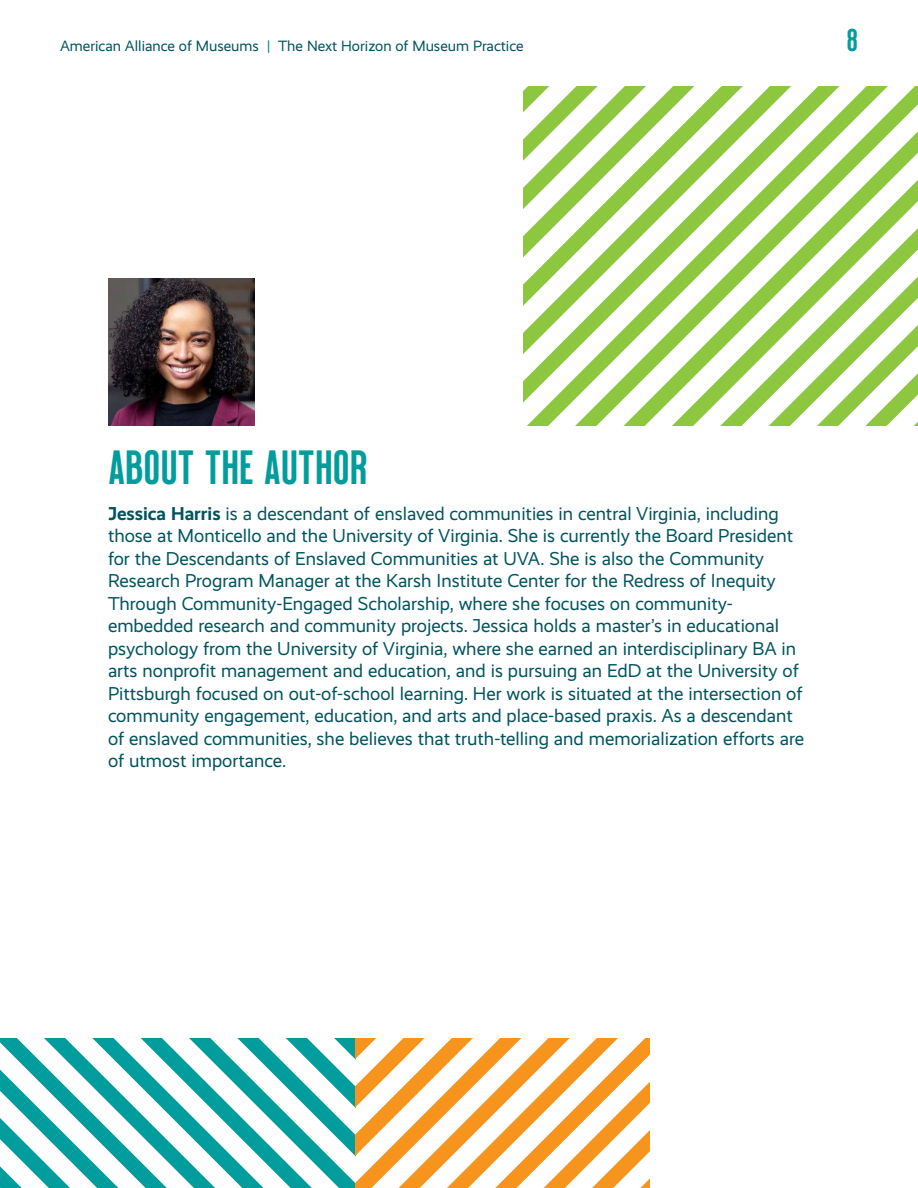
<style>
.page{position:relative;width:918px;height:1188px;background:#fff}
.page>*{position:absolute;margin:0;border:0;box-sizing:border-box;transform-origin:0 0}
.H2_-_Milkstore_32pt_teal{font:48px "Milkstore 02 Clean";color:#009d9c}
.t1{font:31.5px "Milkstore 02 Clean";color:#009d9c}
.Body_-_12_5pt_navy{font:18.75px/22.5px "Realist";color:#01545e}
.t2{font:15px "Realist";color:#01545e}
.s1{color:#007c7a}
.s2{font-weight:700}
</style>
<div class="page">
<svg style="left:524px;top:301px;width:394px;height:124px"></svg>
<svg style="left:524px;top:204px;width:394px;height:97px"></svg>
<svg style="left:524px;top:86px;width:394px;height:118px"></svg>
<svg style="left:0;top:1038px;width:355px;height:150px"></svg>
<img style="left:108px;top:278px;width:147px;height:147px">
<svg style="left:355px;top:1038px;width:295px;height:150px"></svg>
<p class="t2" style="left:60px;top:38px;width:465px">American Alliance of Museums <span class="s1">|</span> The Next Horizon of Museum Practice</p>
<h2 class="t1" style="left:846px;top:23px;width:13px">8</h2>
<h2 class="H2_-_Milkstore_32pt_teal" style="left:108px;top:441px;width:261px">ABOUT THE AUTHOR</h2>
<p class="Body_-_12_5pt_navy" style="left:108px;top:502px;width:698px"><span class="s2">Jessica Harris</span> is a descendant of enslaved communities in central Virginia, including those at Monticello and the University of Virginia. She is currently the Board President for the Descendants of Enslaved Communities at UVA. She is also the Community Research Program Manager at the Karsh Institute Center for the Redress of Inequity Through Community-Engaged Scholarship, where she focuses on community&shy;embedded research and community projects. Jessica holds a master’s in educational psychology from the University of Virginia, where she earned an interdisciplinary BA in arts nonprofit management and education, and is pursuing an EdD at the University of Pittsburgh focused on out-of-school learning. Her work is situated at the intersection of community engagement, education, and arts and place-based praxis. As a descendant of enslaved communities, she believes that truth-telling and memorialization efforts are of utmost importance.</p>
</div>
